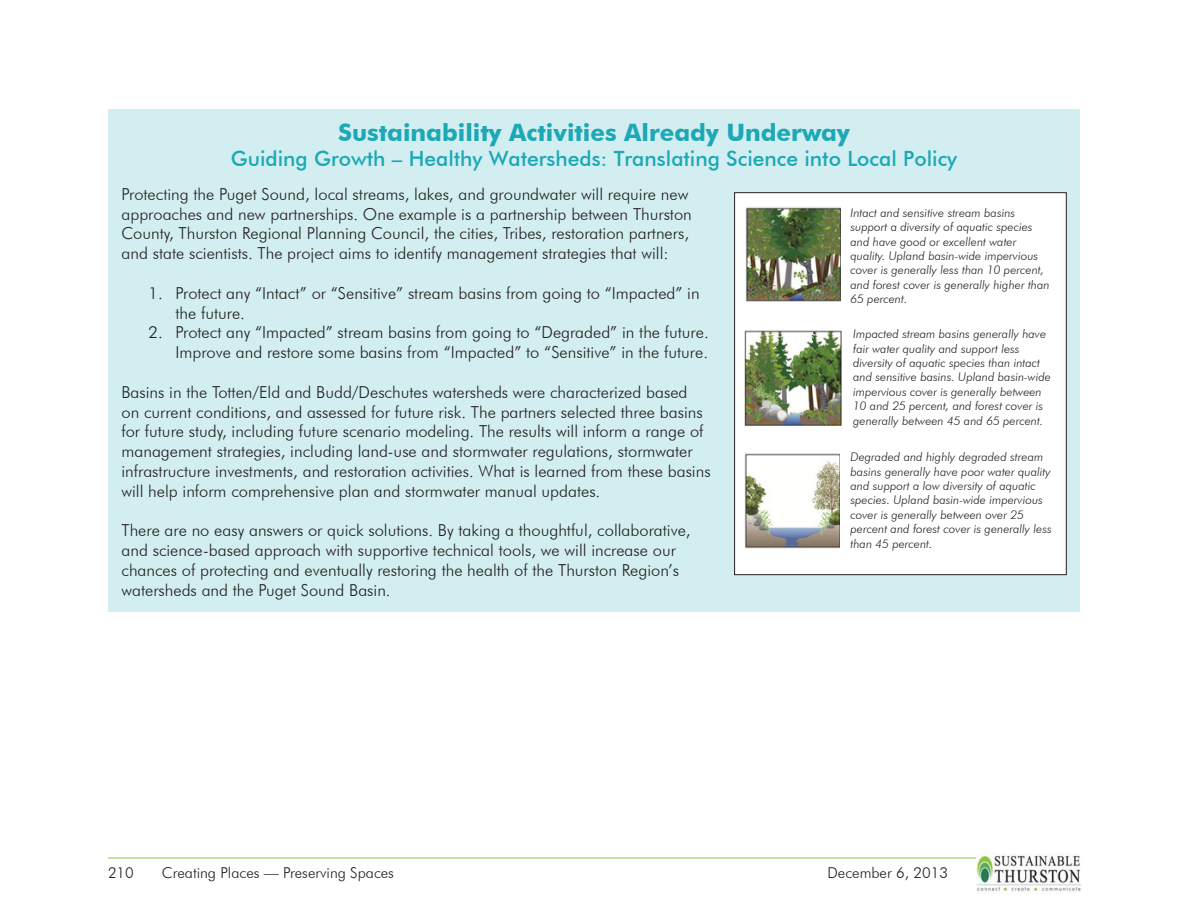
<style>
.page{position:relative;width:1188px;height:918px;background:#fff}
.page>*{position:absolute;margin:0;border:0;box-sizing:border-box;transform-origin:0 0}
.Sustainability_Activ{font:700 24px "Futura BT";color:#1ca8b6}
.Sustainability_Activ-2{font:500 21px "Futura BT";color:#1ca8b6}
.Body_Format{font:300 16.5px/19.8px "Futura BT";color:#231f20}
.t1{font:300 15px "Futura BT";color:#231f20}
.captions{font:italic 300 12px/14.4px "Futura BT";color:#231f20}
</style>
<div class="page">
<hr style="left:108px;top:858px;width:974px;height:1px;background:#8dc63f">
<img style="left:976px;top:855px;width:106px;height:38px">
<div style="left:108px;top:110px;width:972px;height:502px;background:#d2eef0"></div>
<div style="left:735px;top:193px;width:331px;height:382px;background:#fff"></div>
<div style="left:734px;top:192px;width:332px;height:383px;border:1px solid #231f20"></div>
<img style="left:744px;top:453px;width:96px;height:95px">
<img style="left:745px;top:329px;width:96px;height:97px">
<img style="left:745px;top:207px;width:95px;height:95px">
<p class="Sustainability_Activ" style="left:338px;top:118px;width:513px">Sustainability Activities Already Underway</p>
<p class="Sustainability_Activ-2" style="left:231px;top:146px;width:728px">Guiding Growth – Healthy Watersheds: Translating Science into Local Policy</p>
<p class="Body_Format" style="left:122px;top:184px;width:572px">Protecting the Puget Sound, local streams, lakes, and groundwater will require new approaches and new partnerships. One example is a partnership between Thurston County, Thurston Regional Planning Council, the cities, Tribes, restoration partners, and state scientists. The project aims to identify management strategies that will:</p>
<p class="Body_Format" style="left:176px;top:283px;width:526px;text-indent:-27px">1. Protect any “Intact” or “Sensitive” stream basins from going to “Impacted” in the future.</p>
<p class="Body_Format" style="left:148px;top:322px;width:562px;text-align:right">2. Protect any “Impacted” stream basins from going to “Degraded” in the future.<br>Improve and restore some basins from “Impacted” to “Sensitive” in the future.</p>
<p class="Body_Format" style="left:121px;top:382px;width:591px">Basins in the Totten/Eld and Budd/Deschutes watersheds were characterized based<br>on current conditions, and assessed for future risk. The partners selected three basins for future study, including future scenario modeling. The results will inform a range of management strategies, including land-use and stormwater regulations, stormwater infrastructure investments, and restoration activities. What is learned from these basins will help inform comprehensive plan and stormwater manual updates.</p>
<p class="Body_Format" style="left:121px;top:520px;width:571px">There are no easy answers or quick solutions. By taking a thoughtful, collaborative, and science-based approach with supportive technical tools, we will increase our chances of protecting and eventually restoring the health of the Thurston Region’s watersheds and the Puget Sound Basin.</p>
<p class="captions" style="left:850px;top:205px;width:201px">Intact and sensitive stream basins support a diversity of aquatic species and have good or excellent water quality. Upland basin-wide impervious cover is generally less than 10 percent, and forest cover is generally higher than 65 percent.</p>
<p class="captions" style="left:853px;top:327px;width:199px">Impacted stream basins generally have fair water quality and support less diversity of aquatic species than intact and sensitive basins. Upland basin-wide impervious cover is generally between 10 and 25 percent, and forest cover is generally between 45 and 65 percent.</p>
<p class="captions" style="left:850px;top:450px;width:203px">Degraded and highly degraded stream basins generally have poor water quality and support a low diversity of aquatic species. Upland basin-wide impervious cover is generally between over 25 percent and forest cover is generally less than 45 percent.</p>
<p class="t1" style="left:108px;top:864px;width:27px">210</p>
<p class="t1" style="left:162px;top:864px;width:234px">Creating Places — Preserving Spaces</p>
<p class="t1" style="left:827px;top:864px;width:122px">December 6, 2013</p>
</div>
